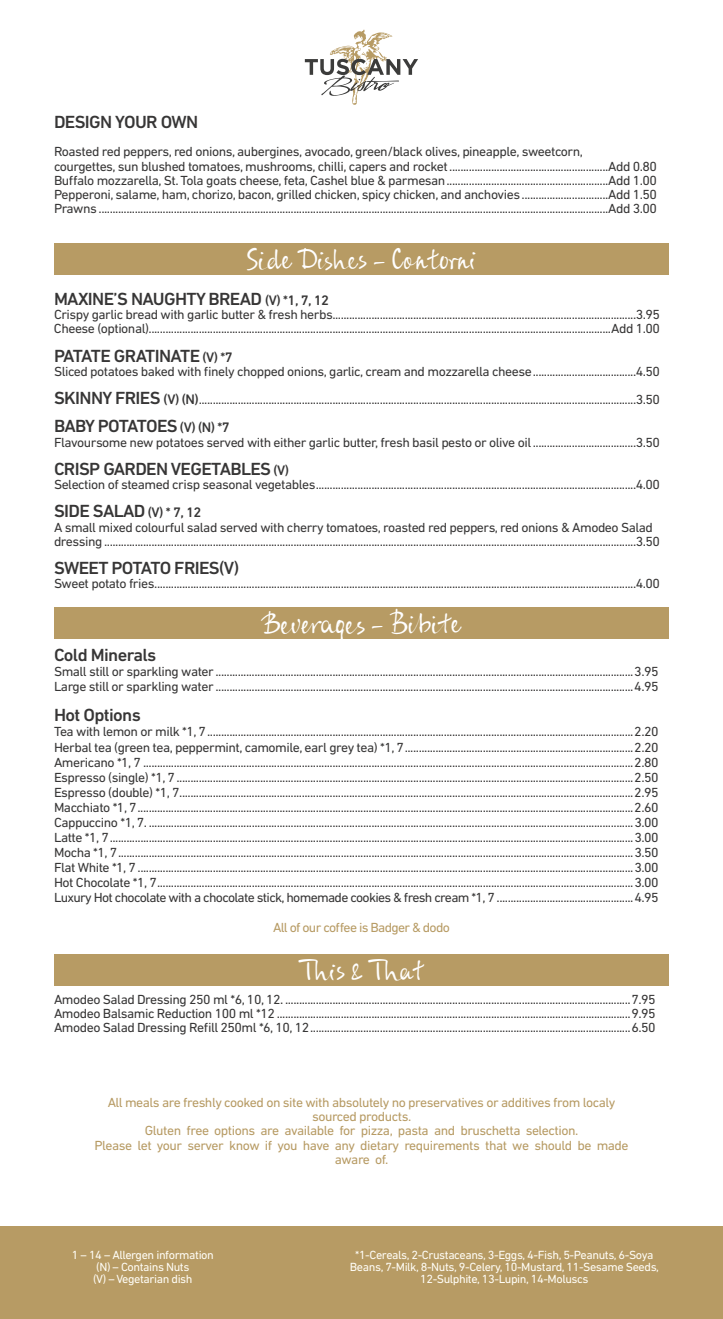
<style>
.page{position:relative;width:723px;height:1319px;background:#fff}
.page>*{position:absolute;margin:0;border:0;box-sizing:border-box;transform-origin:0 0}
.t1{font:29.85px "ALS Syys Script Eco";letter-spacing:-.03em;color:#fff}
.t2{font:500 17.85px "DIN Next LT Pro";letter-spacing:-.035em;color:#373636}
.t3{font:13.35px/15px "DIN Next LT Pro";letter-spacing:-.035em;color:#373636}
.t4{font:13.35px/14.1px "DIN Next LT Pro";letter-spacing:-.035em;color:#b79b64;text-align:center}
.t5{font:12px/12px "DIN Next LT Pro";letter-spacing:-.035em;color:#fffdf6;text-align:center}
.s1{font-size:13.95px}
.s2{font-weight:500;font-size:17.85px}
.s3{font-weight:500;font-size:13.95px}
</style>
<div class="page">
<div style="left:54px;top:244px;width:615px;height:31px;background:#b79b64"></div>
<div style="left:54px;top:607px;width:615px;height:31px;background:#b79b64"></div>
<div style="left:54px;top:954px;width:615px;height:31px;background:#b79b64"></div>
<div style="left:1px;top:1226px;width:722px;height:92px;background:#b79b64"></div>
<svg style="left:305px;top:29px;width:113px;height:76px"></svg>
<h2 class="t2" style="left:54px;top:112px;width:146px">DESIGN YOUR OWN</h2>
<p class="t3" style="left:54px;top:145px;width:605px;line-height:14.1px">Roasted red peppers, red onions, aubergines, avocado, green/black olives, pineapple, sweetcorn,<br>courgettes, sun blushed tomatoes, mushrooms, chilli, capers and rocket.........................................................Add 0.80<br>Buffalo mozzarella, St. Tola goats cheese, feta, Cashel blue &amp; parmesan..........................................................Add 1.00<br>Pepperoni, salame, ham, chorizo, bacon, grilled chicken, spicy chicken, and anchovies...............................Add 1.50<br>Prawns.......................................................................................................................................................................................Add 3.00</p>
<h1 class="t1" style="left:247px;top:240px;width:231px">Side Dishes - Contorni</h1>
<h2 class="t2" style="left:54px;top:288px;width:277px">MAXINE’S NAUGHTY BREAD <span class="s1">(V) *1, 7, 12</span></h2>
<p class="t3" style="left:54px;top:307px;width:608px;line-height:14.1px">Crispy garlic bread with garlic butter &amp; fresh herbs.............................................................................................................3.95<br>Cheese (optional)......................................................................................................................................................................Add 1.00</p>
<h2 class="t2" style="left:54px;top:345px;width:180px">PATATE GRATINATE <span class="s1">(V) *7</span></h2>
<p class="t3" style="left:54px;top:357px;width:608px;line-height:28.3px">Sliced potatoes baked with finely chopped onions, garlic, cream and mozzarella cheese.....................................4.50<br><span class="s2">SKINNY FRIES</span> <span class="s3">(V) (N)</span>.............................................................................................................................................................3.50</p>
<h2 class="t2" style="left:54px;top:416px;width:177px">BABY POTATOES <span class="s1">(V) (N) *7</span></h2>
<p class="t3" style="left:54px;top:434px;width:608px">Flavoursome new potatoes served with either garlic butter, fresh basil pesto or olive oil.....................................3.50</p>
<h2 class="t2" style="left:54px;top:458px;width:236px">CRISP GARDEN VEGETABLES <span class="s1">(V)</span></h2>
<p class="t3" style="left:54px;top:477px;width:608px">Selection of steamed crisp seasonal vegetables...................................................................................................................4.00</p>
<h2 class="t2" style="left:54px;top:501px;width:149px">SIDE SALAD <span class="s1">(V) * 7, 12</span></h2>
<p class="t3" style="left:54px;top:519px;width:608px;line-height:14.1px">A small mixed colourful salad served with cherry tomatoes, roasted red peppers, red onions &amp; Amodeo Salad dressing...............................................................................................................................................................................................3.50</p>
<h2 class="t2" style="left:54px;top:557px;width:187px">SWEET POTATO FRIES(V)</h2>
<p class="t3" style="left:54px;top:576px;width:608px">Sweet potato fries.............................................................................................................................................................................4.00</p>
<h1 class="t1" style="left:261px;top:603px;width:202px">Beverages - Bibite</h1>
<h2 class="t2" style="left:54px;top:645px;width:104px">Cold Minerals</h2>
<p class="t3" style="left:54px;top:664px;width:606px">Small still or sparkling water ......................................................................................................................................................3.95<br>Large still or sparkling water ......................................................................................................................................................4.95</p>
<h2 class="t2" style="left:54px;top:705px;width:88px">Hot Options</h2>
<p class="t3" style="left:54px;top:724px;width:606px;text-align:justify">Tea with lemon or milk *1, 7.........................................................................................................................................................2.20<br>Herbal tea (green tea, peppermint, camomile, earl grey tea) *1, 7..................................................................................2.20<br>Americano *1, 7 ................................................................................................................................................................................2.80<br>Espresso (single) *1, 7....................................................................................................................................................................2.50<br>Espresso (double) *1, 7...................................................................................................................................................................2.95<br>Macchiato *1, 7..................................................................................................................................................................................2.60<br>Cappuccino *1, 7...............................................................................................................................................................................3.00<br>Latte *1, 7............................................................................................................................................................................................3.00<br>Mocha *1, 7.........................................................................................................................................................................................3.50<br>Flat White *1, 7..................................................................................................................................................................................3.00<br>Hot Chocolate *1, 7...........................................................................................................................................................................3.00<br>Luxury Hot chocolate with a chocolate stick, homemade cookies &amp; fresh cream *1, 7 .................................................4.95</p>
<p class="t4" style="left:273px;top:919px;width:178px">All of our coffee is Badger &amp; dodo</p>
<h1 class="t1" style="left:299px;top:950px;width:126px">This &amp; That</h1>
<p class="t3" style="left:54px;top:991px;width:603px;line-height:14.1px;text-align:justify">Amodeo Salad Dressing 250 ml *6, 10, 12.............................................................................................................................7.95<br>Amodeo Balsamic Reduction 100 ml *12 ...............................................................................................................................9.95<br>Amodeo Salad Dressing Refill 250ml *6, 10, 12...................................................................................................................6.50</p>
<p class="t4" style="left:94px;top:1095px;width:536px">All meals are freshly cooked on site with absolutely no preservatives or additives from localy sourced products.<br>Gluten free options are available for pizza, pasta and bruschetta selection.<br>Please let your server know if you have any dietary requirements that we should be made aware of.</p>
<p class="t5" style="left:72px;top:1248px;width:144px">1 – 14 – Allergen information (N) – Contains Nuts<br>(V) – Vegetarian dish</p>
<p class="t5" style="left:350px;top:1248px;width:311px">*1-Cereals, 2-Crustaceans, 3-Eggs, 4-Fish, 5-Peanuts, 6-Soya<br>Beans, 7-Milk, 8-Nuts, 9-Celery, 10-Mustard, 11-Sesame Seeds,<br>12-Sulphite, 13-Lupin, 14-Moluscs</p>
</div>
